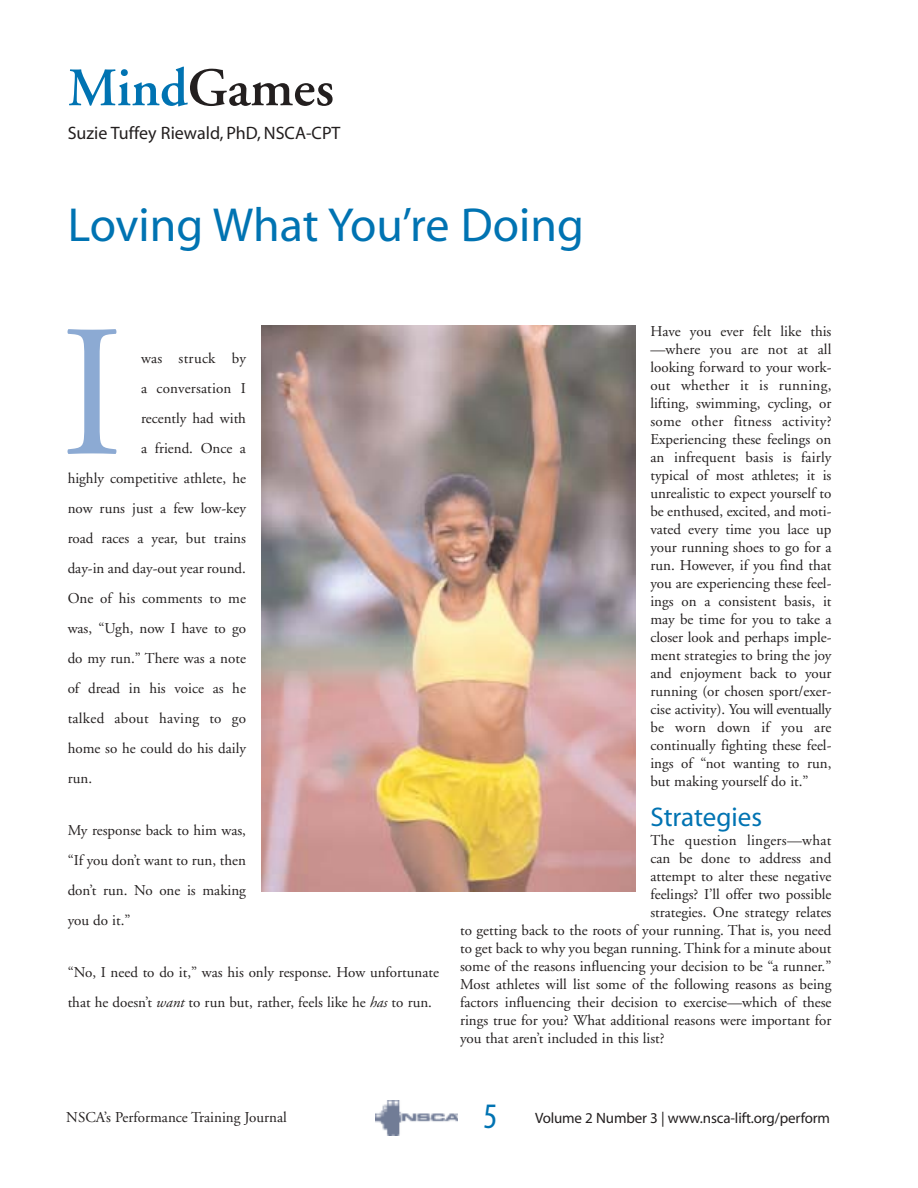
<style>
.page{position:relative;width:918px;height:1188px;background:#fff}
.page>*{position:absolute;margin:0;border:0;box-sizing:border-box;transform-origin:0 0}
.t1{font:187.5px "Adobe Garamond";color:#8caad3}
.t2{font:600 54px "Adobe Garamond";color:#231f1f}
.t3{font:48px "Myriad";color:#0073b2}
.t4{font:condensed 36px "Myriad";color:#0073b2}
.t5{font:27px "Myriad";color:#0073b2}
.t6{font:18px "Myriad";color:#231f1f}
.t7{font:15px/18px "Adobe Garamond";color:#231f1f;text-align:justify}
.t8{font:15px "Adobe Garamond";letter-spacing:.02em;color:#231f1f}
.t9{font:15px "Myriad";letter-spacing:-.01em;color:#231f1f}
.s1{color:#0073b2}
.s2{font-style:italic}
</style>
<div class="page">
<img style="left:375px;top:1101px;width:83px;height:35px">
<img style="left:261px;top:325px;width:374px;height:566px">
<h2 class="t2" style="left:68px;top:66px;width:268px"><span class="s1">Mind</span>Games</h2>
<p class="t6" style="left:68px;top:127px;width:274px">Suzie Tuffey Riewald, PhD, NSCA-CPT</p>
<h3 class="t3" style="left:68px;top:207px;width:518px">Loving What You’re Doing</h3>
<h1 class="t1" style="left:60px;top:318px;width:65px">I</h1>
<p class="t8" style="left:141px;top:353px;width:106px">was struck by</p>
<p class="t7" style="left:141px;top:381px;width:106px">a conversation I</p>
<p class="t7" style="left:141px;top:411px;width:106px">recently had with</p>
<p class="t7" style="left:141px;top:441px;width:106px">a friend. Once a</p>
<p class="t7" style="left:68px;top:471px;width:180px">highly competitive athlete, he</p>
<p class="t7" style="left:68px;top:501px;width:180px">now runs just a few low-key</p>
<p class="t7" style="left:68px;top:531px;width:180px">road races a year, but trains</p>
<p class="t7" style="left:68px;top:561px;width:180px">day-in and day-out year round.</p>
<p class="t7" style="left:68px;top:591px;width:180px">One of his comments to me</p>
<p class="t7" style="left:68px;top:621px;width:180px">was, “Ugh, now I have to go</p>
<p class="t7" style="left:68px;top:651px;width:180px">do my run.” There was a note</p>
<p class="t7" style="left:68px;top:681px;width:180px">of dread in his voice as he</p>
<p class="t8" style="left:68px;top:713px;width:180px">talked about having to go</p>
<p class="t7" style="left:68px;top:741px;width:180px">home so he could do his daily</p>
<p class="t7" style="left:68px;top:771px;width:26px">run.</p>
<p class="t7" style="left:68px;top:817px;width:180px;line-height:30px">My response back to him was, “If you don’t want to run, then don’t run. No one is making you do it.”</p>
<p class="t7" style="left:68px;top:958px;width:373px;line-height:30px">“No, I need to do it,” was his only response. How unfortunate that he doesn’t <span class="s2">want</span> to run but, rather, feels like he <span class="s2">has</span> to run.</p>
<p class="t7" style="left:650px;top:324px;width:183px">Have you ever felt like this —where you are not at all looking forward to your work&shy;out whether it is running, lifting, swimming, cycling, or some other fitness activity?<br>Experiencing these feelings on an infrequent basis is fairly typical of most athletes; it is unrealistic to expect yourself to be enthused, excited, and moti&shy;vated every time you lace up your running shoes to go for a run. However, if you find that you are experiencing these feel&shy;ings on a consistent basis, it may be time for you to take a closer look and perhaps imple&shy;ment strategies to bring the joy and enjoyment back to your running (or chosen sport/exer&shy;cise activity). You will eventually be worn down if you are continually fighting these feel&shy;ings of “not wanting to run, but making yourself do it.”</p>
<h3 class="t5" style="left:650px;top:807px;width:113px">Strategies</h3>
<p class="t8" style="left:650px;top:834px;width:183px">The question lingers—what</p>
<p class="t7" style="left:650px;top:850px;width:183px">can be done to address and</p>
<p class="t7" style="left:650px;top:868px;width:183px">attempt to alter these negative</p>
<p class="t7" style="left:650px;top:886px;width:183px">feelings? I’ll offer two possible</p>
<p class="t7" style="left:650px;top:904px;width:183px">strategies. One strategy relates</p>
<p class="t7" style="left:460px;top:922px;width:373px">to getting back to the roots of your running. That is, you need</p>
<p class="t7" style="left:460px;top:940px;width:373px">to get back to why you began running. Think for a minute about</p>
<p class="t7" style="left:460px;top:958px;width:373px">some of the reasons influencing your decision to be “a runner.”</p>
<p class="t7" style="left:460px;top:976px;width:373px">Most athletes will list some of the following reasons as being</p>
<p class="t7" style="left:460px;top:994px;width:373px">factors influencing their decision to exercise—which of these</p>
<p class="t7" style="left:460px;top:1012px;width:373px">rings true for you? What additional reasons were important for</p>
<p class="t7" style="left:460px;top:1030px;width:206px">you that aren’t included in this list?</p>
<p class="t7" style="left:66px;top:1110px;width:222px">NSCA’s Performance Training Journal</p>
<h3 class="t4" style="left:484px;top:1103px;width:15px">5</h3>
<p class="t9" style="left:535px;top:1112px;width:297px">Volume 2 Number 3 | www.nsca-lift.org/perform</p>
</div>
